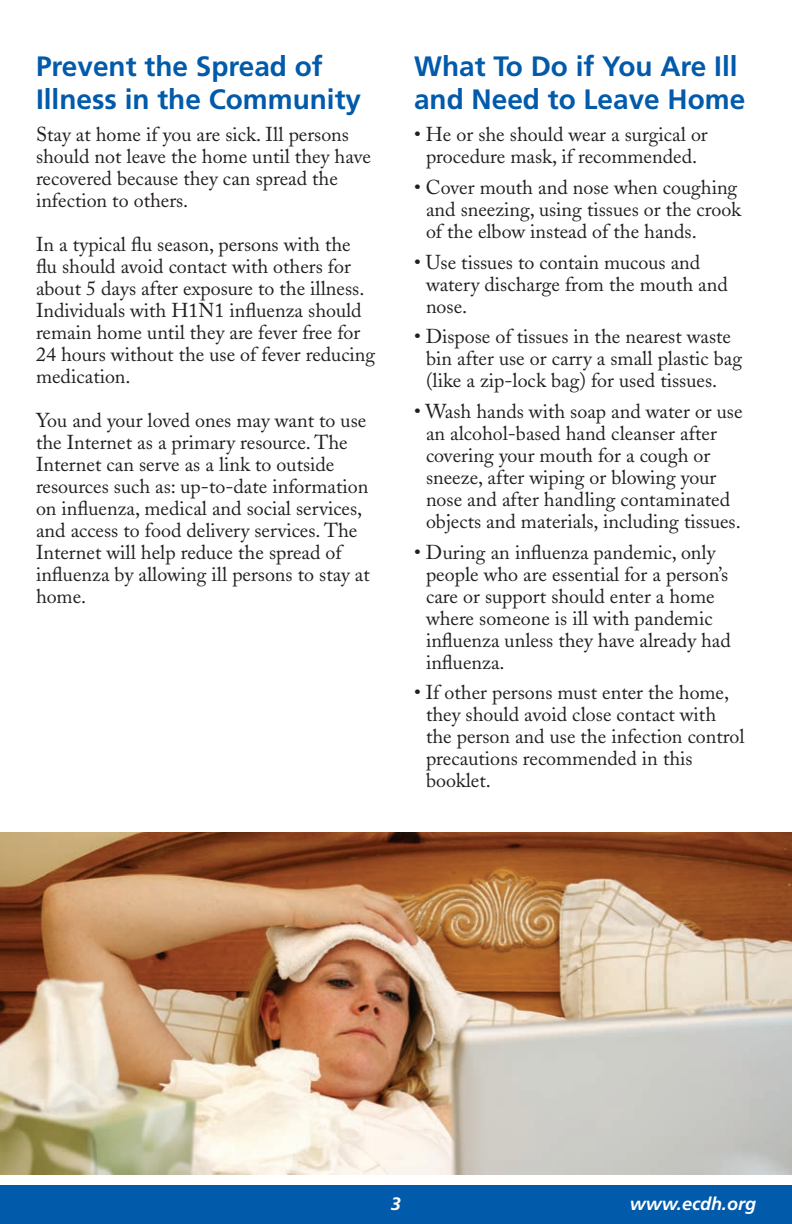
<style>
.page{position:relative;width:792px;height:1224px;background:#fff}
.page>*{position:absolute;margin:0;border:0;box-sizing:border-box;transform-origin:0 0}
.t1{font:700 28px/33.6px "Frutiger";color:#015aaa}
.t2{font:20px/22px "Adobe Caslon";color:#231f20}
.t3{font:italic 700 18px "Frutiger";color:#fff}
</style>
<div class="page">
<div style="left:0;top:1185px;width:792px;height:39px;background:#015aaa"></div>
<img style="left:0;top:833px;width:792px;height:342px">
<p class="t1" style="left:36px;top:49px;width:327px">Prevent the Spread of<br>Illness in the Community</p>
<p class="t2" style="left:36px;top:124px;width:337px">Stay at home if you are sick. Ill persons should not leave the home until they have recovered because they can spread the infection to others.</p>
<p class="t2" style="left:36px;top:234px;width:341px">In a typical flu season, persons with the flu should avoid contact with others for about 5 days after exposure to the illness.<br>Individuals with H1N1 influenza should remain home until they are fever free for 24 hours without the use of fever reducing medication.</p>
<p class="t2" style="left:36px;top:410px;width:335px">You and your loved ones may want to use the Internet as a primary resource. The Internet can serve as a link to outside resources such as: up-to-date information on influenza, medical and social services, and access to food delivery services. The Internet will help reduce the spread of influenza by allowing ill persons to stay at home.</p>
<p class="t1" style="left:414px;top:49px;width:333px">What To Do if You Are Ill and Need to Leave Home</p>
<p class="t2" style="left:414px;top:124px;width:295px;text-align:center">• He or she should wear a surgical or procedure mask, if recommended.</p>
<p class="t2" style="left:426px;top:177px;width:317px;text-indent:-12px">• Cover mouth and nose when coughing and sneezing, using tissues or the crook of the elbow instead of the hands.</p>
<p class="t2" style="left:426px;top:251px;width:303px;text-indent:-12px">• Use tissues to contain mucous and watery discharge from the mouth and nose.</p>
<p class="t2" style="left:426px;top:326px;width:318px;text-indent:-12px">• Dispose of tissues in the nearest waste bin after use or carry a small plastic bag (like a zip-lock bag) for used tissues.</p>
<p class="t2" style="left:426px;top:400px;width:318px;text-indent:-12px">• Wash hands with soap and water or use an alcohol-based hand cleanser after covering your mouth for a cough or sneeze, after wiping or blowing your nose and after handling contaminated objects and materials, including tissues.</p>
<p class="t2" style="left:426px;top:541px;width:306px;text-indent:-12px">• During an influenza pandemic, only people who are essential for a person’s care or support should enter a home where someone is ill with pandemic influenza unless they have already had influenza.</p>
<p class="t2" style="left:426px;top:682px;width:320px;text-indent:-12px">• If other persons must enter the home, they should avoid close contact with the person and use the infection control precautions recommended in this booklet.</p>
<p class="t3" style="left:391px;top:1193px;width:12px">3</p>
<p class="t3" style="left:630px;top:1193px;width:128px">www.ecdh.org</p>
</div>
